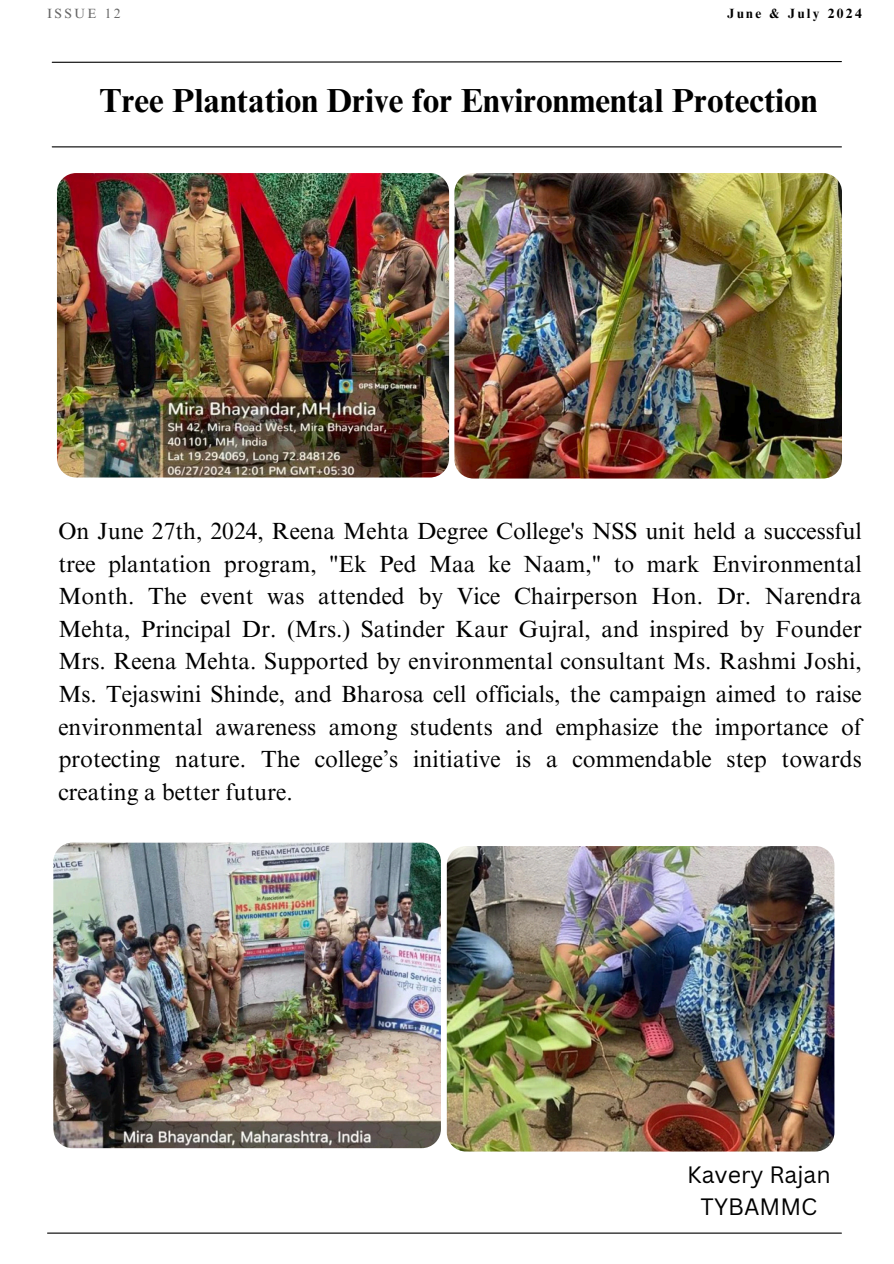
<style>
.page{position:relative;width:894px;height:1264px;background:#fff}
.page>*{position:absolute;margin:0;border:0;box-sizing:border-box;transform-origin:0 0}
.t1{font:700 33.3px "Times NRMT Pro";color:#000}
.t2{font:23.4px/32.7px "Times NRMT Pro";color:#000;text-align:justify}
.t3{font:23.1px/32.2px "Canva Sans";color:#000;text-align:center}
.t4{font:700 13.35px "Times NRMT Pro";letter-spacing:.18em;color:#010101}
.t5{font:13.35px "Times NRMT Pro";letter-spacing:.18em;color:#666}
</style>
<div class="page">
<svg style="left:51px;top:61px;width:791px;height:2px"></svg>
<hr style="left:48px;top:1232px;width:793px;height:1px;background:#000">
<img style="left:454px;top:173px;width:387px;height:305px">
<img style="left:57px;top:173px;width:392px;height:304px;border-radius:19px">
<hr style="left:52px;top:146px;width:789px;height:1px;background:#000">
<img style="left:53px;top:842px;width:388px;height:306px">
<img style="left:446px;top:846px;width:388px;height:305px">
<h1 class="t5" style="left:47px;top:8px;width:75px">ISSUE 12</h1>
<p class="t4" style="left:727px;top:8px;width:136px">June &amp; July 2024</p>
<p class="t1" style="left:99px;top:88px;width:719px">Tree Plantation Drive for Environmental Protection</p>
<p class="t2" style="left:58px;top:517px;width:804px">On June 27th, 2024, Reena Mehta Degree College's NSS unit held a successful tree plantation program, "Ek Ped Maa ke Naam," to mark Environmental Month. The event was attended by Vice Chairperson Hon. Dr. Narendra Mehta, Principal Dr. (Mrs.) Satinder Kaur Gujral, and inspired by Founder Mrs. Reena Mehta. Supported by environmental consultant Ms. Rashmi Joshi, Ms. Tejaswini Shinde, and Bharosa cell officials, the campaign aimed to raise environmental awareness among students and emphasize the importance of protecting nature. The college’s initiative is a commendable step towards creating a better future.</p>
<p class="t3" style="left:687px;top:1157px;width:145px">Kavery Rajan<br>TYBAMMC</p>
</div>
